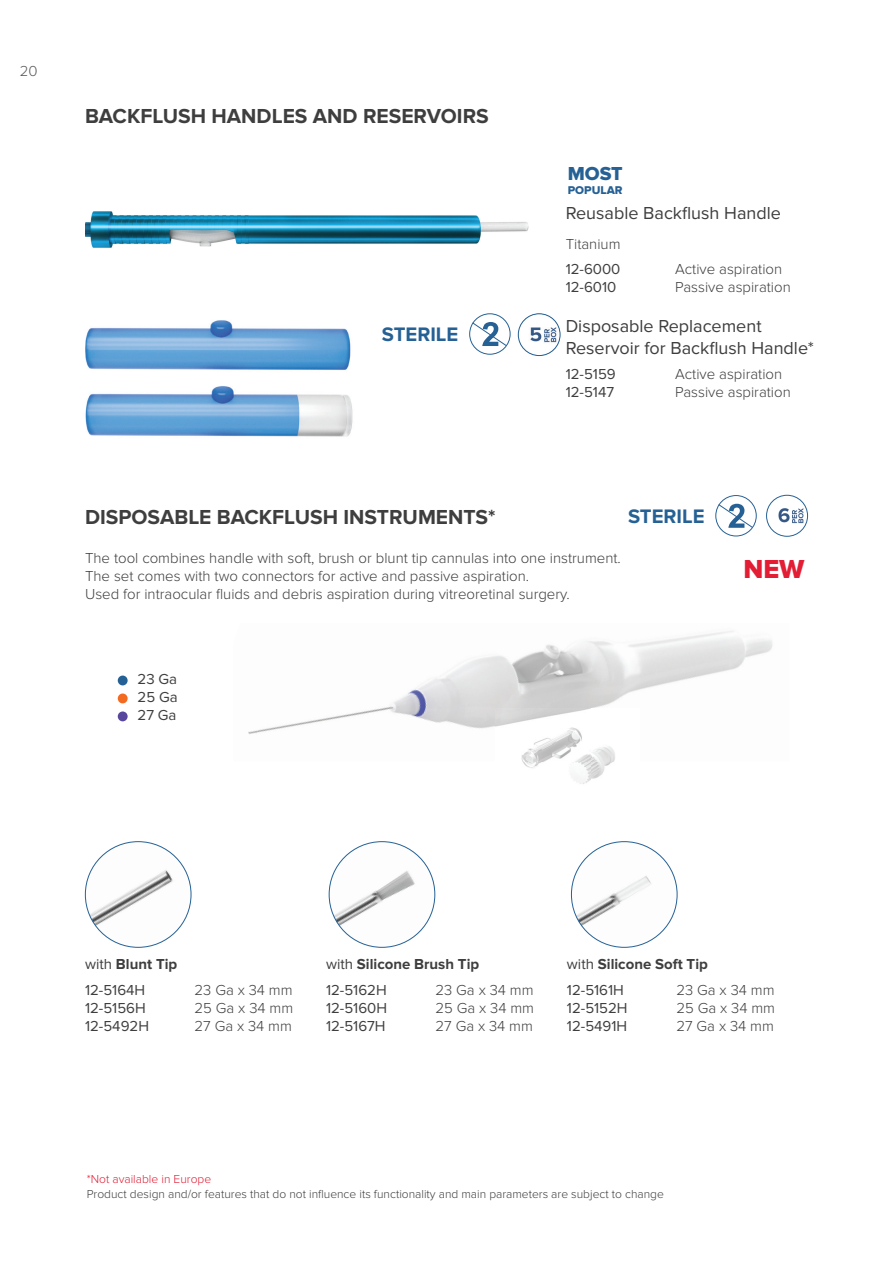
<style>
.page{position:relative;width:893px;height:1263px;background:#fff}
.page>*{position:absolute;margin:0;border:0;box-sizing:border-box;transform-origin:0 0}
.t1{font:27px "Proxima Nova Extrabld";color:#e21d34}
.t2{font:700 21px "Proxima Nova";color:#3e3e3f}
.t3{font:700 20.25px "Proxima Nova";color:#266195}
.t4{font:19.5px "Proxima Nova Extrabld";color:#266195}
.t5{font:18px/21.6px "Proxima Nova";color:#3e3e3f}
.t6{font:300 15px/18px "Proxima Nova";color:#3e3e3f}
.t7{font:15px/18px "Proxima Nova";color:#3e3e3f}
.t8{font:700 15px/26.5px "Proxima Nova";color:#3e3e3f}
.t9{font:300 15px "Proxima Nova";color:#57585a}
.t10{font:300 12px "Proxima Nova";color:#3e3e3f}
.t11{font:300 12px "Proxima Nova";color:#e21d34}
.t12{font:11.7px "Proxima Nova Extrabld";color:#266195}
.s1{font-weight:700}
.s2{font-weight:400}
</style>
<div class="page">
<img style="left:85px;top:211px;width:444px;height:37px">
<img style="left:85px;top:320px;width:266px;height:50px">
<svg style="left:518px;top:314px;width:42px;height:42px"></svg>
<div style="left:518px;top:313px;width:42px;height:43px;border:1px solid #266195;border-radius:50%"></div>
<img style="left:85px;top:386px;width:268px;height:51px">
<img style="left:620px;top:631px;width:153px;height:67px">
<img style="left:457px;top:641px;width:163px;height:76px">
<img style="left:295px;top:670px;width:162px;height:56px">
<img style="left:248px;top:723px;width:47px;height:11px">
<img style="left:409px;top:717px;width:87px;height:12px">
<svg style="left:716px;top:495px;width:40px;height:41px"></svg>
<div style="left:715px;top:495px;width:42px;height:41px;border:1px solid #266195;border-radius:50%"></div>
<svg style="left:718px;top:503px;width:35px;height:25px"></svg>
<img style="left:766px;top:495px;width:41px;height:41px;border-radius:21px">
<div style="left:766px;top:495px;width:42px;height:42px;border:1px solid #266195;border-radius:50%"></div>
<img style="left:496px;top:708px;width:124px;height:76px">
<img style="left:85px;top:842px;width:106px;height:105px;border-radius:53px">
<img style="left:571px;top:842px;width:106px;height:105px;border-radius:53px">
<img style="left:329px;top:842px;width:106px;height:105px;border-radius:53px">
<div style="left:118px;top:675px;width:10px;height:10px;background:#266195;border-radius:50%"></div>
<div style="left:118px;top:711px;width:10px;height:10px;background:#59479d;border-radius:50%"></div>
<div style="left:469px;top:313px;width:41px;height:42px;border:1px solid #266195;border-radius:50%"></div>
<svg style="left:471px;top:322px;width:36px;height:25px"></svg>
<div style="left:118px;top:693px;width:10px;height:10px;background:#f36a21;border-radius:50%"></div>
<p class="t9" style="left:20px;top:62px;width:19px">20</p>
<h2 class="t2" style="left:85px;top:104px;width:405px">BACKFLUSH HANDLES AND RESERVOIRS</h2>
<h3 class="t3" style="left:382px;top:323px;width:78px">STERILE</h3>
<h3 class="t4" style="left:568px;top:162px;width:57px">MOST</h3>
<p class="t12" style="left:568px;top:183px;width:56px">POPULAR</p>
<p class="t5" style="left:566px;top:202px;width:217px">Reusable Backflush Handle</p>
<p class="t6" style="left:566px;top:235px;width:56px">Titanium</p>
<p class="t7" style="left:566px;top:260px;width:56px">12-6000</p>
<p class="t6" style="left:675px;top:260px;width:109px">Active aspiration</p>
<p class="t7" style="left:566px;top:278px;width:52px">12-6010</p>
<p class="t6" style="left:675px;top:278px;width:117px">Passive aspiration</p>
<p class="t5" style="left:566px;top:316px;width:250px">Disposable Replacement<br>Reservoir for Backflush Handle*</p>
<p class="t7" style="left:566px;top:365px;width:52px">12-5159</p>
<p class="t6" style="left:675px;top:365px;width:109px">Active aspiration</p>
<p class="t7" style="left:566px;top:383px;width:50px">12-5147</p>
<p class="t6" style="left:675px;top:383px;width:117px">Passive aspiration</p>
<h2 class="t2" style="left:85px;top:505px;width:412px">DISPOSABLE BACKFLUSH INSTRUMENTS*</h2>
<p class="t6" style="left:85px;top:549px;width:537px">The tool combines handle with soft, brush or blunt tip cannulas into one instrument.<br>The set comes with two connectors for active and passive aspiration.<br>Used for intraocular fluids and debris aspiration during vitreoretinal surgery.</p>
<h3 class="t3" style="left:628px;top:504px;width:78px">STERILE</h3>
<p class="t7" style="left:138px;top:671px;width:42px;text-align:justify">23 Ga 25 Ga 27 Ga</p>
<h1 class="t1" style="left:743px;top:554px;width:63px">NEW</h1>
<p class="t7" style="left:85px;top:951px;width:94px;line-height:26.5px">with <span class="s1">Blunt Tip<br></span>12-5164H</p>
<p class="t6" style="left:195px;top:981px;width:100px">23 Ga x 34 mm</p>
<p class="t8" style="left:326px;top:951px;width:155px"><span class="s2">with</span> Silicone Brush Tip<br><span class="s2">12-5162H</span></p>
<p class="t6" style="left:435px;top:981px;width:100px">23 Ga x 34 mm</p>
<p class="t8" style="left:567px;top:951px;width:142px"><span class="s2">with</span> Silicone Soft Tip<br><span class="s2">12-5161H</span></p>
<p class="t6" style="left:676px;top:981px;width:100px">23 Ga x 34 mm</p>
<p class="t7" style="left:85px;top:999px;width:62px">12-5156H</p>
<p class="t6" style="left:195px;top:999px;width:100px">25 Ga x 34 mm</p>
<p class="t7" style="left:85px;top:1017px;width:65px">12-5492H</p>
<p class="t6" style="left:195px;top:1017px;width:99px">27 Ga x 34 mm</p>
<p class="t7" style="left:326px;top:999px;width:63px">12-5160H</p>
<p class="t6" style="left:435px;top:999px;width:100px">25 Ga x 34 mm</p>
<p class="t7" style="left:326px;top:1017px;width:61px">12-5167H</p>
<p class="t6" style="left:435px;top:1017px;width:99px">27 Ga x 34 mm</p>
<p class="t7" style="left:567px;top:999px;width:62px">12-5152H</p>
<p class="t6" style="left:676px;top:999px;width:100px">25 Ga x 34 mm</p>
<p class="t7" style="left:567px;top:1017px;width:62px">12-5491H</p>
<p class="t6" style="left:676px;top:1017px;width:99px">27 Ga x 34 mm</p>
<p class="t11" style="left:87px;top:1172px;width:126px">*Not available in Europe</p>
<p class="t10" style="left:87px;top:1187px;width:579px">Product design and/or features that do not influence its functionality and main parameters are subject to change</p>
</div>
